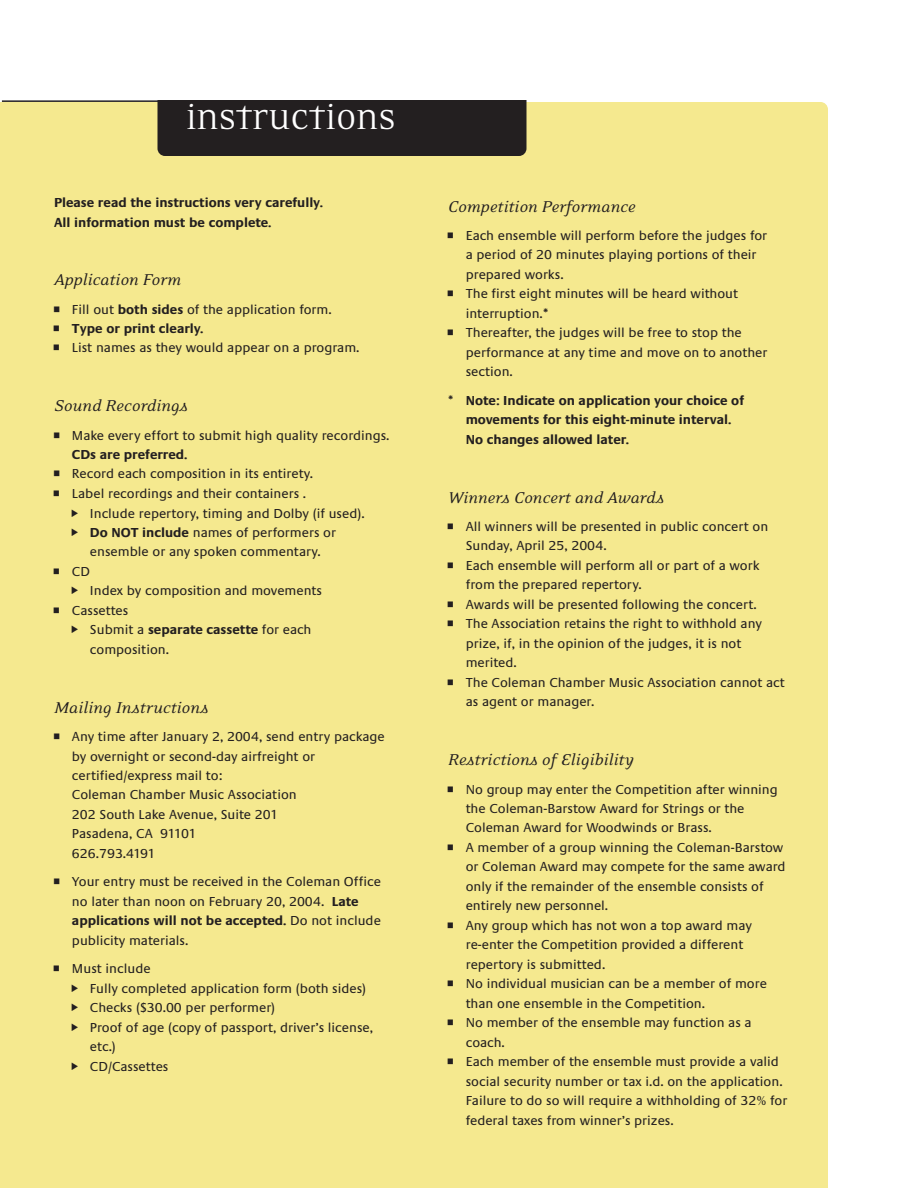
<style>
.page{position:relative;width:918px;height:1188px;background:#fff}
.page>*{position:absolute;margin:0;border:0;box-sizing:border-box;transform-origin:0 0}
.t1{font:31.5px "Eidetic Neo Omni";color:#fff}
.t2{font:italic 18px "Eidetic Neo";color:#231f20}
.t3{font:13.5px/19.5px "Praxis";color:#231f20}
.t4{font:700 13.5px/19.5px "Praxis";color:#231f20}
.s1{font-weight:700}
.s2{font-weight:400}
</style>
<div class="page">
<div style="left:0;top:102px;width:828px;height:1086px;background:#f5e98f"></div>
<hr style="left:2px;top:100px;width:515px;height:2px;background:#231f20">
<div style="left:158px;top:72px;width:368px;height:84px;background:#231f20;border-radius:8px"></div>
<div style="left:148px;top:58px;width:420px;height:42px;background:#fff"></div>
<svg style="left:54px;top:306px;width:5px;height:6px"></svg>
<svg style="left:54px;top:326px;width:5px;height:5px"></svg>
<svg style="left:54px;top:345px;width:5px;height:6px"></svg>
<svg style="left:54px;top:432px;width:5px;height:6px"></svg>
<svg style="left:54px;top:471px;width:5px;height:6px"></svg>
<svg style="left:54px;top:491px;width:5px;height:5px"></svg>
<svg style="left:72px;top:509px;width:6px;height:8px"></svg>
<svg style="left:72px;top:529px;width:6px;height:7px"></svg>
<svg style="left:54px;top:569px;width:5px;height:5px"></svg>
<svg style="left:72px;top:587px;width:6px;height:8px"></svg>
<svg style="left:54px;top:608px;width:5px;height:5px"></svg>
<svg style="left:72px;top:626px;width:6px;height:8px"></svg>
<svg style="left:54px;top:734px;width:5px;height:5px"></svg>
<svg style="left:54px;top:879px;width:5px;height:6px"></svg>
<svg style="left:54px;top:966px;width:5px;height:6px"></svg>
<svg style="left:72px;top:985px;width:6px;height:7px"></svg>
<svg style="left:72px;top:1004px;width:6px;height:8px"></svg>
<svg style="left:72px;top:1024px;width:6px;height:7px"></svg>
<svg style="left:72px;top:1063px;width:6px;height:7px"></svg>
<svg style="left:448px;top:233px;width:5px;height:5px"></svg>
<svg style="left:448px;top:291px;width:5px;height:6px"></svg>
<svg style="left:448px;top:330px;width:5px;height:6px"></svg>
<svg style="left:448px;top:524px;width:5px;height:5px"></svg>
<svg style="left:448px;top:563px;width:5px;height:5px"></svg>
<svg style="left:448px;top:602px;width:5px;height:5px"></svg>
<svg style="left:448px;top:621px;width:5px;height:6px"></svg>
<svg style="left:448px;top:680px;width:5px;height:5px"></svg>
<svg style="left:448px;top:786px;width:5px;height:6px"></svg>
<svg style="left:448px;top:845px;width:5px;height:5px"></svg>
<svg style="left:448px;top:923px;width:5px;height:5px"></svg>
<svg style="left:448px;top:981px;width:5px;height:6px"></svg>
<svg style="left:448px;top:1020px;width:5px;height:6px"></svg>
<svg style="left:448px;top:1059px;width:5px;height:6px"></svg>
<h1 class="t1" style="left:186px;top:106px;width:212px">instructions</h1>
<p class="t4" style="left:54px;top:194px;width:271px">Please read the instructions very carefully.<br>All information must be complete.</p>
<h2 class="t2" style="left:54px;top:272px;width:128px">Application Form</h2>
<p class="t3" style="left:72px;top:301px;width:261px">Fill out <span class="s1">both sides</span> of the application form.<br><span class="s1">Type or print clearly.</span></p>
<p class="t3" style="left:72px;top:340px;width:289px">List names as they would appear on a program.</p>
<h2 class="t2" style="left:54px;top:398px;width:135px">Sound Recordings</h2>
<p class="t3" style="left:72px;top:427px;width:319px">Make every effort to submit high quality recordings.</p>
<p class="t4" style="left:72px;top:446px;width:117px">CDs are preferred.</p>
<p class="t3" style="left:72px;top:466px;width:243px">Record each composition in its entirety.</p>
<p class="t3" style="left:72px;top:485px;width:236px">Label recordings and their containers .</p>
<p class="t3" style="left:90px;top:505px;width:276px">Include repertory, timing and Dolby (if used).</p>
<p class="t3" style="left:90px;top:524px;width:248px"><span class="s1">Do NOT include</span> names of performers or</p>
<p class="t3" style="left:90px;top:544px;width:232px">ensemble or any spoken commentary.</p>
<p class="t3" style="left:72px;top:563px;width:20px">CD</p>
<p class="t3" style="left:90px;top:583px;width:234px">Index by composition and movements</p>
<p class="t3" style="left:72px;top:602px;width:58px">Cassettes</p>
<p class="t4" style="left:90px;top:622px;width:223px"><span class="s2">Submit a</span> separate cassette <span class="s2">for each</span></p>
<p class="t3" style="left:90px;top:641px;width:81px">composition.</p>
<h2 class="t2" style="left:54px;top:700px;width:156px">Mailing Instructions</h2>
<p class="t3" style="left:72px;top:728px;width:314px">Any time after January 2, 2004, send entry package by overnight or second-day airfreight or certified/express mail to:<br>Coleman Chamber Music Association<br>202 South Lake Avenue, Suite 201<br>Pasadena, CA 91101<br>626.793.4191</p>
<p class="t3" style="left:72px;top:874px;width:310px">Your entry must be received in the Coleman Office no later than noon on February 20, 2004. <span class="s1">Late applications will not be accepted.</span> Do not include publicity materials.</p>
<p class="t3" style="left:90px;top:961px;width:285px;text-indent:-18px">Must include<br>Fully completed application form (both sides)<br>Checks ($30.00 per performer)<br>Proof of age (copy of passport, driver’s license, etc.)<br>CD/Cassettes</p>
<h2 class="t2" style="left:448px;top:199px;width:189px">Competition Performance</h2>
<p class="t3" style="left:466px;top:227px;width:303px">Each ensemble will perform before the judges for a period of 20 minutes playing portions of their prepared works.<br>The first eight minutes will be heard without interruption.*<br>Thereafter, the judges will be free to stop the performance at any time and move on to another section.</p>
<p class="t4" style="left:466px;top:392px;width:280px;text-indent:-18px"><span class="s2">*</span> Note: Indicate on application your choice of movements for this eight-minute interval.<br>No changes allowed later.</p>
<h2 class="t2" style="left:448px;top:490px;width:218px">Winners Concert and Awards</h2>
<p class="t3" style="left:466px;top:518px;width:321px">All winners will be presented in public concert on Sunday, April 25, 2004.<br>Each ensemble will perform all or part of a work from the prepared repertory.<br>Awards will be presented following the concert.<br>The Association retains the right to withhold any prize, if, in the opinion of the judges, it is not merited.<br>The Coleman Chamber Music Association cannot act as agent or manager.</p>
<h2 class="t2" style="left:448px;top:752px;width:187px">Restrictions of Eligibility</h2>
<p class="t3" style="left:466px;top:781px;width:323px">No group may enter the Competition after winning the Coleman-Barstow Award for Strings or the Coleman Award for Woodwinds or Brass.<br>A member of a group winning the Coleman-Barstow or Coleman Award may compete for the same award only if the remainder of the ensemble consists of entirely new personnel.<br>Any group which has not won a top award may re-enter the Competition provided a different repertory is submitted.<br>No individual musician can be a member of more than one ensemble in the Competition.<br>No member of the ensemble may function as a coach.<br>Each member of the ensemble must provide a valid social security number or tax i.d. on the application.<br>Failure to do so will require a withholding of 32% for federal taxes from winner’s prizes.</p>
</div>
